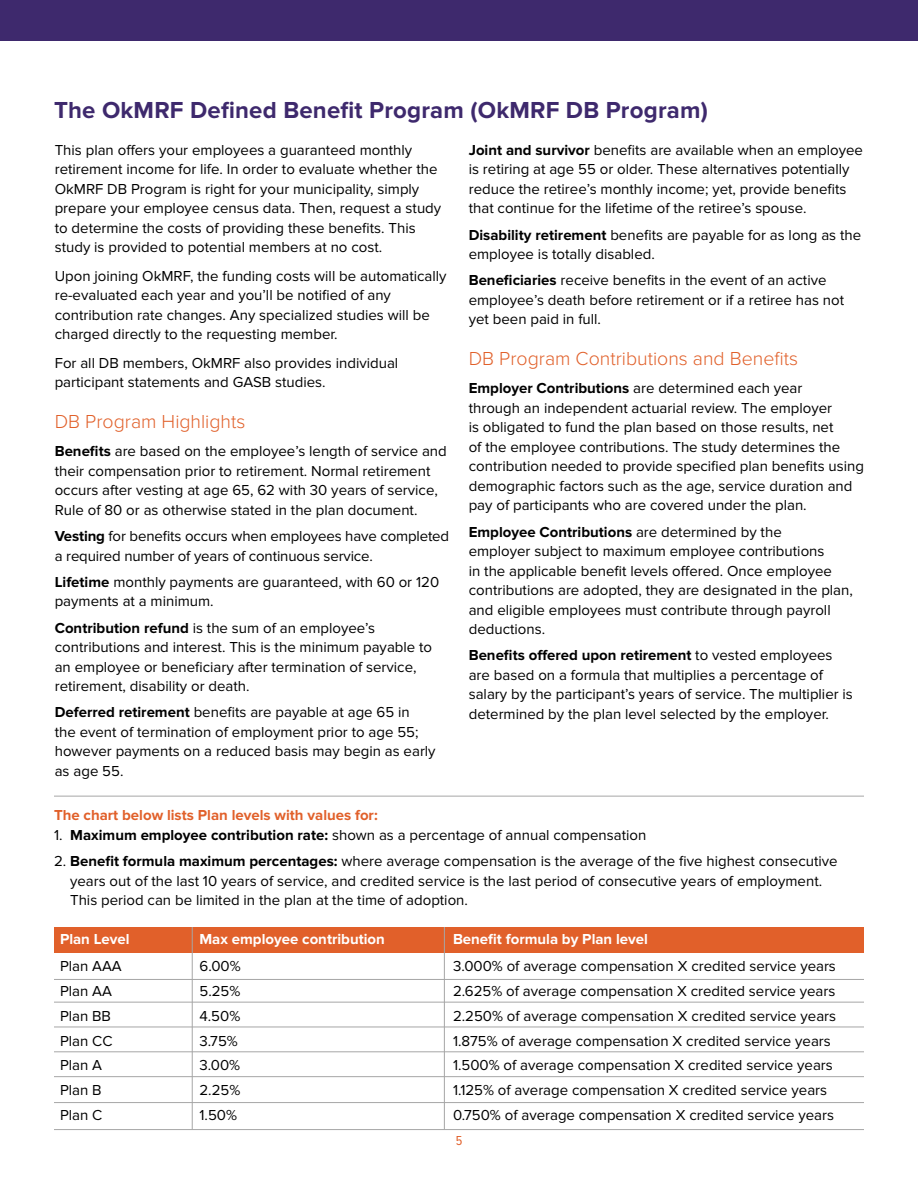
<style>
.page{position:relative;width:918px;height:1188px;background:#fff}
.page>*{position:absolute;margin:0;border:0;box-sizing:border-box;transform-origin:0 0}
.t1{font:700 24px "Proxima Nova";letter-spacing:.01em;color:#3e296d}
.t2{font:300 19.5px "Proxima Nova";color:#e1602a}
.t3{font:15px/19.5px "Proxima Nova";color:#000}
.t4{font:700 15px "Proxima Nova";color:#fff}
.t5{font:700 15px "Proxima Nova";color:#e1602a}
.t6{font:13.5px "Proxima Nova Cond";color:#e1602a}
.s1{font-weight:700}
</style>
<div class="page">
<div style="left:54px;top:927px;width:810px;height:25px;background:#e1602a"></div>
<div style="left:0;top:0;width:918px;height:41px;background:#3e296d"></div>
<hr style="left:54px;top:796px;width:810px;height:1px;background:#a6a6a6">
<hr style="left:54px;top:979px;width:810px;height:1px;background:#a6a6a6">
<hr style="left:54px;top:1002px;width:810px;height:1px;background:#a6a6a6">
<hr style="left:54px;top:1027px;width:810px;height:1px;background:#a6a6a6">
<hr style="left:54px;top:1051px;width:810px;height:1px;background:#a6a6a6">
<hr style="left:54px;top:1076px;width:810px;height:1px;background:#a6a6a6">
<hr style="left:54px;top:1102px;width:810px;height:1px;background:#a6a6a6">
<hr style="left:54px;top:1129px;width:810px;height:1px;background:#a6a6a6">
<hr style="left:192px;top:927px;width:1px;height:203px;background:#a6a6a6">
<hr style="left:444px;top:927px;width:1px;height:203px;background:#a6a6a6">
<h1 class="t1" style="left:54px;top:97px;width:655px">The OkMRF Defined Benefit Program (OkMRF DB Program)</h1>
<p class="t3" style="left:55px;top:140px;width:388px">This plan offers your employees a guaranteed monthly retirement income for life. In order to evaluate whether the OkMRF DB Program is right for your municipality, simply prepare your employee census data. Then, request a study to determine the costs of providing these benefits. This study is provided to potential members at no cost.</p>
<p class="t3" style="left:55px;top:266px;width:393px">Upon joining OkMRF, the funding costs will be automatically re-evaluated each year and you’ll be notified of any contribution rate changes. Any specialized studies will be charged directly to the requesting member.</p>
<p class="t3" style="left:55px;top:353px;width:345px">For all DB members, OkMRF also provides individual participant statements and GASB studies.</p>
<h2 class="t2" style="left:55px;top:413px;width:192px">DB Program Highlights</h2>
<p class="t3" style="left:55px;top:442px;width:394px"><span class="s1">Benefits</span> are based on the employee’s length of service and their compensation prior to retirement. Normal retirement occurs after vesting at age 65, 62 with 30 years of service, Rule of 80 or as otherwise stated in the plan document.</p>
<p class="t3" style="left:55px;top:527px;width:396px"><span class="s1">Vesting</span> for benefits occurs when employees have completed a required number of years of continuous service.</p>
<p class="t3" style="left:55px;top:572px;width:386px"><span class="s1">Lifetime</span> monthly payments are guaranteed, with 60 or 120 payments at a minimum.</p>
<p class="t3" style="left:55px;top:618px;width:379px"><span class="s1">Contribution refund</span> is the sum of an employee’s contributions and interest. This is the minimum payable to an employee or beneficiary after termination of service, retirement, disability or death.</p>
<p class="t3" style="left:55px;top:703px;width:382px"><span class="s1">Deferred retirement</span> benefits are payable at age 65 in<br>the event of termination of employment prior to age 55; however payments on a reduced basis may begin as early as age 55.</p>
<p class="t3" style="left:469px;top:140px;width:396px"><span class="s1">Joint and survivor</span> benefits are available when an employee is retiring at age 55 or older. These alternatives potentially reduce the retiree’s monthly income; yet, provide benefits that continue for the lifetime of the retiree’s spouse.</p>
<p class="t3" style="left:469px;top:225px;width:394px"><span class="s1">Disability retirement</span> benefits are payable for as long as the employee is totally disabled.</p>
<p class="t3" style="left:469px;top:271px;width:377px"><span class="s1">Beneficiaries</span> receive benefits in the event of an active employee’s death before retirement or if a retiree has not yet been paid in full.</p>
<h2 class="t2" style="left:469px;top:350px;width:331px">DB Program Contributions and Benefits</h2>
<p class="t3" style="left:469px;top:379px;width:397px"><span class="s1">Employer Contributions</span> are determined each year<br>through an independent actuarial review. The employer<br>is obligated to fund the plan based on those results, net<br>of the employee contributions. The study determines the contribution needed to provide specified plan benefits using demographic factors such as the age, service duration and pay of participants who are covered under the plan.</p>
<p class="t3" style="left:469px;top:522px;width:386px"><span class="s1">Employee Contributions</span> are determined by the<br>employer subject to maximum employee contributions<br>in the applicable benefit levels offered. Once employee contributions are adopted, they are designated in the plan, and eligible employees must contribute through payroll deductions.</p>
<p class="t3" style="left:469px;top:646px;width:386px"><span class="s1">Benefits offered upon retirement</span> to vested employees are based on a formula that multiplies a percentage of salary by the participant’s years of service. The multiplier is determined by the plan level selected by the employer.</p>
<p class="t5" style="left:54px;top:807px;width:325px">The chart below lists Plan levels with values for:</p>
<p class="t3" style="left:54px;top:825px;width:594px">1. <span class="s1">Maximum employee contribution rate:</span> shown as a percentage of annual compensation</p>
<p class="t3" style="left:70px;top:852px;width:769px;text-indent:-16px">2. <span class="s1">Benefit formula maximum percentages:</span> where average compensation is the average of the five highest consecutive years out of the last 10 years of service, and credited service is the last period of consecutive years of employment.<br>This period can be limited in the plan at the time of adoption.</p>
<p class="t4" style="left:60px;top:931px;width:71px">Plan Level</p>
<p class="t4" style="left:200px;top:931px;width:187px">Max employee contribution</p>
<p class="t4" style="left:453px;top:931px;width:197px">Benefit formula by Plan level</p>
<p class="t3" style="left:60px;top:957px;width:63px">Plan AAA</p>
<p class="t3" style="left:200px;top:957px;width:43px">6.00%</p>
<p class="t3" style="left:453px;top:957px;width:384px">3.000% of average compensation X credited service years</p>
<p class="t3" style="left:60px;top:982px;width:53px">Plan AA</p>
<p class="t3" style="left:200px;top:982px;width:42px">5.25%</p>
<p class="t3" style="left:453px;top:982px;width:384px">2.625% of average compensation X credited service years</p>
<p class="t3" style="left:60px;top:1006px;width:53px">Plan BB</p>
<p class="t3" style="left:200px;top:1006px;width:42px">4.50%</p>
<p class="t3" style="left:453px;top:1006px;width:385px">2.250% of average compensation X credited service years</p>
<p class="t3" style="left:60px;top:1031px;width:54px">Plan CC</p>
<p class="t3" style="left:200px;top:1031px;width:40px">3.75%</p>
<p class="t3" style="left:453px;top:1031px;width:379px">1.875% of average compensation X credited service years</p>
<p class="t3" style="left:60px;top:1056px;width:44px">Plan A</p>
<p class="t3" style="left:200px;top:1056px;width:42px">3.00%</p>
<p class="t3" style="left:453px;top:1056px;width:381px">1.500% of average compensation X credited service years</p>
<p class="t3" style="left:60px;top:1081px;width:43px">Plan B</p>
<p class="t3" style="left:200px;top:1081px;width:42px">2.25%</p>
<p class="t3" style="left:453px;top:1081px;width:376px">1.125% of average compensation X credited service years</p>
<p class="t3" style="left:60px;top:1105px;width:44px">Plan C</p>
<p class="t3" style="left:200px;top:1105px;width:39px">1.50%</p>
<p class="t3" style="left:453px;top:1105px;width:383px">0.750% of average compensation X credited service years</p>
<p class="t6" style="left:456px;top:1132px;width:8px">5</p>
</div>
